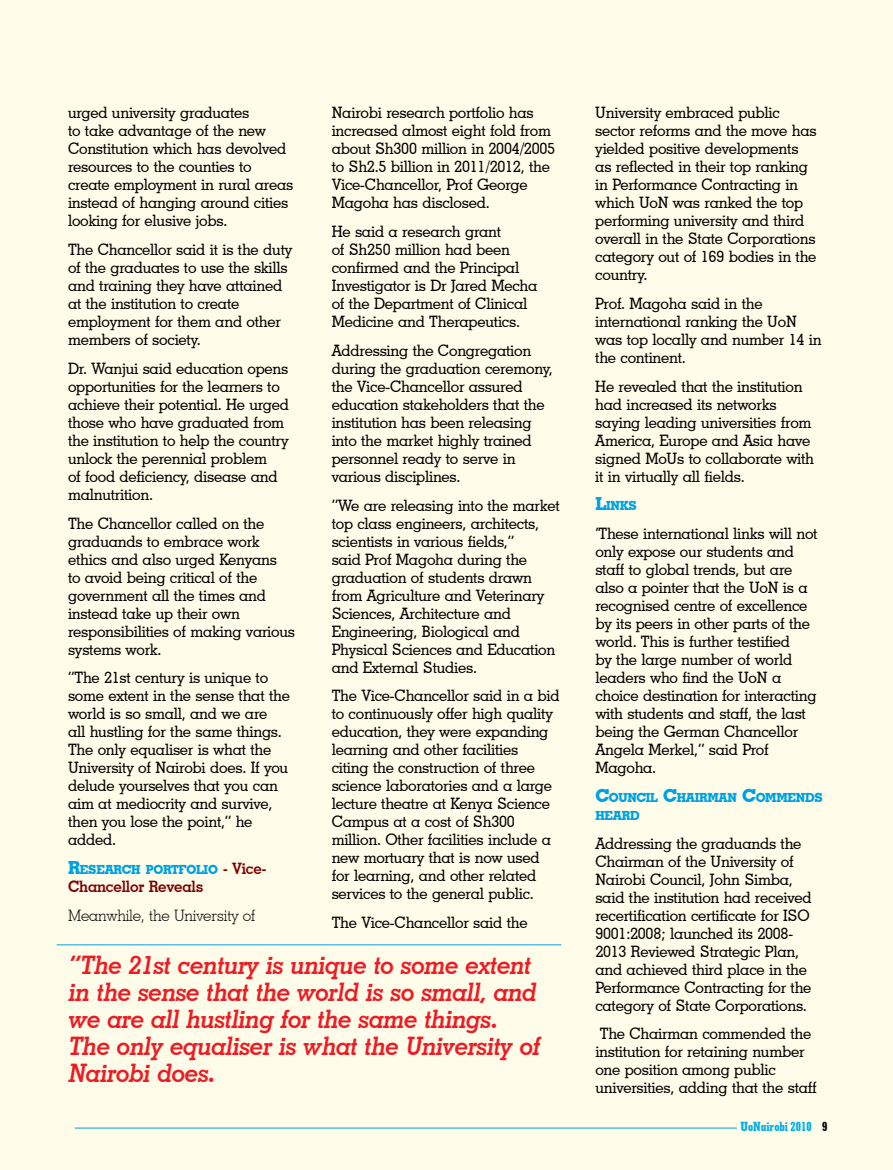
<style>
.page{position:relative;width:893px;height:1170px;background:#fff}
.page>*{position:absolute;margin:0;border:0;box-sizing:border-box;transform-origin:0 0}
.t1{font:italic 700 25.5px/27px "Geometric Slab 703 BT";letter-spacing:-.015em;color:#ed1c24;scale:.94 1}
.t2{font:500 15.75px/18px "Geometric Slab 703 BT";letter-spacing:-.015em;color:#000;scale:.96 1}
.t3{font:300 15.75px "Geometric Slab 703 BT";letter-spacing:-.015em;color:#000;scale:.96 1}
.t4{font:700 15.75px "Geometric Slab 703 BT";letter-spacing:-.015em;color:#800000;scale:.96 1}
.t5{font:13.5px "Geometric Slab 703 BT Xtra Bold Cond";color:#00aeef}
.t6{font:700 12.6px/18px "Geometric Slab 703 BT Xtra";letter-spacing:-.02em;color:#00a1e4;scale:.96 1}
.s1{font-size:18px}
.s2{font-family:"Geometric Slab 703 BT";font-size:15.75px;color:#800000}
.s3{color:#000}
</style>
<div class="page">
<div style="left:0;top:0;width:893px;height:1169px;background:#fffde9"></div>
<hr style="left:75px;top:1127px;width:662px;height:1px;background:#00a1e4">
<hr style="left:57px;top:944px;width:504px;height:1px;background:#00a1e4">
<p class="t2" style="left:68px;top:104px;width:236px">urged university graduates<br>to take advantage of the new<br>Constitution which has devolved resources to the counties to create employment in rural areas instead of hanging around cities looking for elusive jobs.</p>
<p class="t2" style="left:68px;top:240px;width:235px">The Chancellor said it is the duty of the graduates to use the skills and training they have attained at the institution to create employment for them and other members of society.</p>
<p class="t2" style="left:68px;top:359px;width:232px">Dr. Wanjui said education opens opportunities for the learners to achieve their potential. He urged those who have graduated from the institution to help the country unlock the perennial problem<br>of food deficiency, disease and malnutrition.</p>
<p class="t2" style="left:68px;top:513px;width:238px">The Chancellor called on the graduands to embrace work ethics and also urged Kenyans<br>to avoid being critical of the government all the times and instead take up their own responsibilities of making various systems work.</p>
<p class="t2" style="left:68px;top:668px;width:233px">“The 21st century is unique to some extent in the sense that the world is so small, and we are<br>all hustling for the same things.<br>The only equaliser is what the<br>University of Nairobi does. If you delude yourselves that you can aim at mediocrity and survive, then you lose the point,” he added.</p>
<p class="t6" style="left:68px;top:860px;width:208px"><span class="s1">R</span>ESEARCH PORTFOLIO <span class="s2">- Vice-</span></p>
<p class="t4" style="left:68px;top:876px;width:143px">Chancellor Reveals</p>
<p class="t3" style="left:68px;top:905px;width:197px">Meanwhile, the University of</p>
<p class="t2" style="left:332px;top:104px;width:234px">Nairobi research portfolio has increased almost eight fold from about Sh300 million in 2004/2005 to Sh2.5 billion in 2011/2012, the<br>Vice-Chancellor, Prof George<br>Magoha has disclosed.</p>
<p class="t2" style="left:332px;top:222px;width:216px">He said a research grant<br>of Sh250 million had been confirmed and the Principal<br>Investigator is Dr Jared Mecha of the Department of Clinical<br>Medicine and Therapeutics.</p>
<p class="t2" style="left:332px;top:341px;width:232px">Addressing the Congregation during the graduation ceremony, the Vice-Chancellor assured education stakeholders that the institution has been releasing into the market highly trained personnel ready to serve in various disciplines.</p>
<p class="t2" style="left:332px;top:496px;width:239px">“We are releasing into the market top class engineers, architects, scientists in various fields,”<br>said Prof Magoha during the graduation of students drawn from Agriculture and Veterinary<br>Sciences, Architecture and<br>Engineering, Biological and<br>Physical Sciences and Education and External Studies.</p>
<p class="t2" style="left:332px;top:686px;width:239px">The Vice-Chancellor said in a bid to continuously offer high quality education, they were expanding learning and other facilities<br>citing the construction of three science laboratories and a large lecture theatre at Kenya Science<br>Campus at a cost of Sh300 million. Other facilities include a new mortuary that is now used for learning, and other related services to the general public.</p>
<p class="t2" style="left:332px;top:913px;width:206px">The Vice-Chancellor said the</p>
<h1 class="t1" style="left:69px;top:950px;width:503px">“The 21st century is unique to some extent in the sense that the world is so small, and we are all hustling for the same things.<br>The only equaliser is what the University of Nairobi does.</h1>
<p class="t2" style="left:595px;top:104px;width:232px">University embraced public sector reforms and the move has yielded positive developments as reflected in their top ranking in Performance Contracting in which UoN was ranked the top performing university and third overall in the State Corporations category out of 169 bodies in the country.</p>
<p class="t2" style="left:595px;top:294px;width:237px">Prof. Magoha said in the international ranking the UoN was top locally and number 14 in the continent.</p>
<p class="t2" style="left:595px;top:377px;width:229px">He revealed that the institution had increased its networks saying leading universities from<br>America, Europe and Asia have signed MoUs to collaborate with it in virtually all fields.</p>
<p class="t6" style="left:595px;top:497px;width:45px"><span class="s1">L</span>INKS</p>
<p class="t2" style="left:595px;top:524px;width:233px">‘These international links will not only expose our students and staff to global trends, but are also a pointer that the UoN is a recognised centre of excellence by its peers in other parts of the world. This is further testified<br>by the large number of world leaders who find the UoN a choice destination for interacting with students and staff, the last being the German Chancellor<br>Angela Merkel,” said Prof<br>Magoha.</p>
<p class="t6" style="left:595px;top:788px;width:238px"><span class="s1">C</span>OUNCIL <span class="s1">C</span>HAIRMAN <span class="s1">C</span>OMMENDS<br>HEARD</p>
<p class="t2" style="left:595px;top:833px;width:227px">Addressing the graduands the<br>Chairman of the University of<br>Nairobi Council, John Simba, said the institution had received recertification certificate for ISO<br>9001:2008; launched its 2008-<br>2013 Reviewed Strategic Plan, and achieved third place in the<br>Performance Contracting for the category of State Corporations.</p>
<p class="t2" style="left:595px;top:1024px;width:232px">The Chairman commended the institution for retaining number one position among public universities, adding that the staff</p>
<p class="t5" style="left:740px;top:1117px;width:88px">UoNairobi 2010 <span class="s3">9</span></p>
</div>
